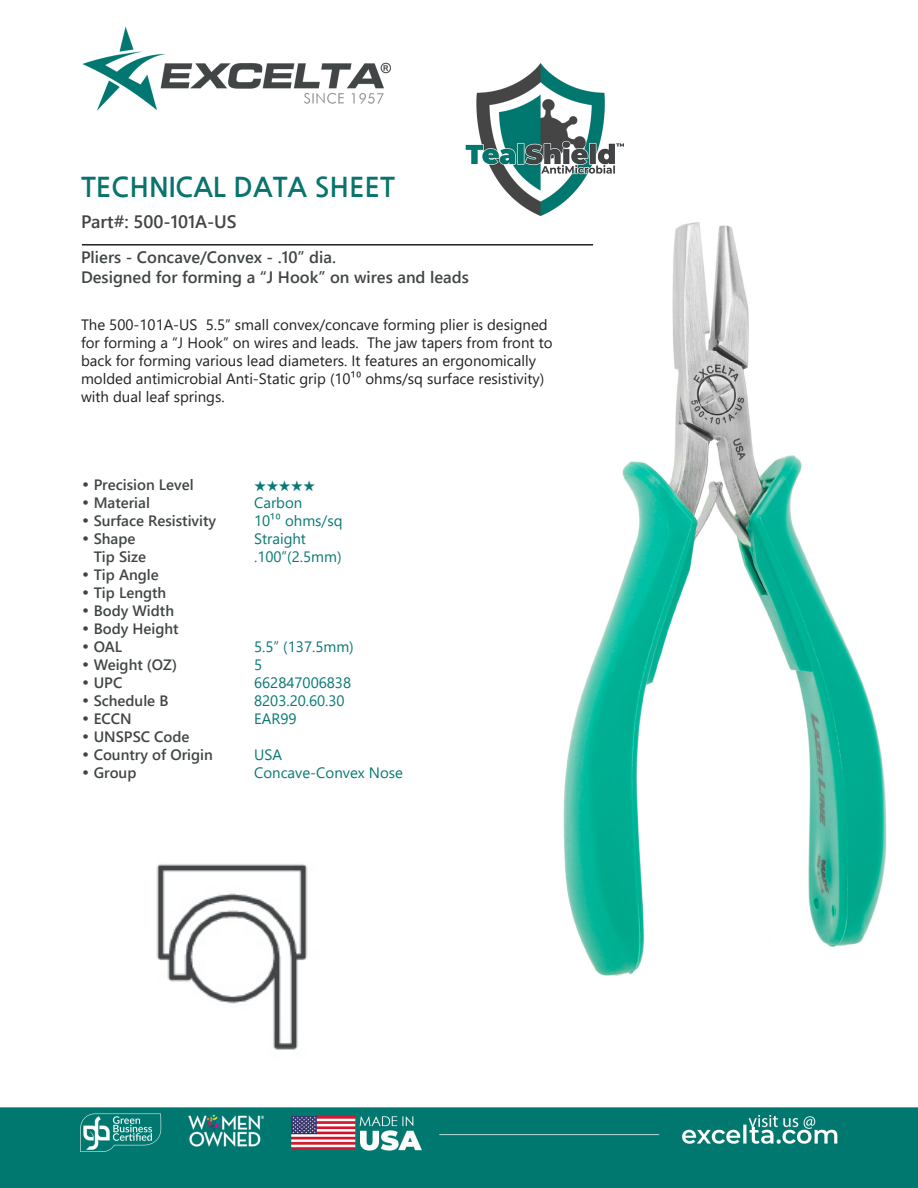
<style>
.page{position:relative;width:918px;height:1188px;background:#fff}
.page>*{position:absolute;margin:0;border:0;box-sizing:border-box;transform-origin:0 0}
.t1{font:700 27px "Nanum Gothic";color:#08746d}
.t2{font:700 18px "Yu Gothic UI";color:#414546}
.t3{font:700 16.5px "Yu Gothic UI";color:#414546}
.t4{font:15px/18px "Yu Gothic UI";color:#231f20}
.CT_s_CTM{font:700 15px "Yu Gothic UI";color:#414546}
.CT_s_CTM-2{font:15px "Yu Gothic UI";color:#077874}
.CT_s_CTM-3{font:500 15px "ITC Zapf Dingbats";color:#077874}
.s1{font-family:"Century Gothic";font-weight:400}
</style>
<div class="page">
<img style="left:0;top:27px;width:918px;height:1161px">
<img style="left:562px;top:220px;width:325px;height:756px">
<img style="left:133px;top:824px;width:199px;height:247px">
<hr style="left:82px;top:244px;width:511px;height:2px;background:#231f20">
<img style="left:465px;top:64px;width:159px;height:151px">
<p class="t1" style="left:81px;top:173px;width:315px">TECHNICAL DATA SHEET</p>
<p class="t2" style="left:81px;top:212px;width:157px">Part#: 500-101A-US</p>
<p class="t3" style="left:81px;top:247px;width:257px">Pliers - Concave/Convex - .10” dia.</p>
<p class="t3" style="left:81px;top:267px;width:389px">Designed for forming a “J Hook” on wires and leads</p>
<p class="t4" style="left:81px;top:313px;width:473px">The 500-101A-US 5.5” small convex/concave forming plier is designed for forming a “J Hook” on wires and leads. The jaw tapers from front to back for forming various lead diameters. It features an ergonomically molded antimicrobial Anti-Static grip (10¹⁰ ohms/sq surface resistivity) with dual leaf springs.</p>
<p class="CT_s_CTM" style="left:81px;top:476px;width:114px"><span class="s1">•</span> Precision Level</p>
<p class="CT_s_CTM-3" style="left:254px;top:479px;width:63px">★★★★★</p>
<p class="CT_s_CTM" style="left:81px;top:494px;width:70px"><span class="s1">•</span> Material</p>
<p class="CT_s_CTM-2" style="left:254px;top:489px;width:50px">Carbon</p>
<p class="CT_s_CTM" style="left:81px;top:512px;width:137px"><span class="s1">•</span> Surface Resistivity</p>
<p class="CT_s_CTM-2" style="left:254px;top:507px;width:90px">10¹⁰ ohms/sq</p>
<p class="CT_s_CTM" style="left:81px;top:530px;width:56px"><span class="s1">•</span> Shape</p>
<p class="CT_s_CTM-2" style="left:254px;top:525px;width:53px">Straight</p>
<p class="CT_s_CTM" style="left:94px;top:548px;width:54px">Tip Size</p>
<p class="CT_s_CTM-2" style="left:254px;top:543px;width:89px">.100”(2.5mm)</p>
<p class="CT_s_CTM" style="left:81px;top:566px;width:79px"><span class="s1">•</span> Tip Angle</p>
<p class="CT_s_CTM" style="left:81px;top:584px;width:87px"><span class="s1">•</span> Tip Length</p>
<p class="CT_s_CTM" style="left:81px;top:602px;width:95px"><span class="s1">•</span> Body Width</p>
<p class="CT_s_CTM" style="left:81px;top:620px;width:99px"><span class="s1">•</span> Body Height</p>
<p class="CT_s_CTM" style="left:81px;top:638px;width:43px"><span class="s1">•</span> OAL</p>
<p class="CT_s_CTM-2" style="left:254px;top:633px;width:101px">5.5” (137.5mm)</p>
<p class="CT_s_CTM" style="left:81px;top:656px;width:98px"><span class="s1">•</span> Weight (OZ)</p>
<p class="CT_s_CTM-2" style="left:254px;top:651px;width:10px">5</p>
<p class="CT_s_CTM" style="left:81px;top:674px;width:43px"><span class="s1">•</span> UPC</p>
<p class="CT_s_CTM-2" style="left:254px;top:669px;width:99px">662847006838</p>
<p class="CT_s_CTM" style="left:81px;top:692px;width:89px"><span class="s1">•</span> Schedule B</p>
<p class="CT_s_CTM-2" style="left:254px;top:687px;width:92px">8203.20.60.30</p>
<p class="CT_s_CTM" style="left:81px;top:710px;width:52px"><span class="s1">•</span> ECCN</p>
<p class="CT_s_CTM-2" style="left:254px;top:705px;width:44px">EAR99</p>
<p class="CT_s_CTM" style="left:81px;top:728px;width:110px"><span class="s1">•</span> UNSPSC Code</p>
<p class="CT_s_CTM" style="left:81px;top:746px;width:133px"><span class="s1">•</span> Country of Origin</p>
<p class="CT_s_CTM-2" style="left:254px;top:741px;width:29px">USA</p>
<p class="CT_s_CTM" style="left:81px;top:764px;width:57px"><span class="s1">•</span> Group</p>
<p class="CT_s_CTM-2" style="left:254px;top:759px;width:150px">Concave-Convex Nose</p>
</div>
